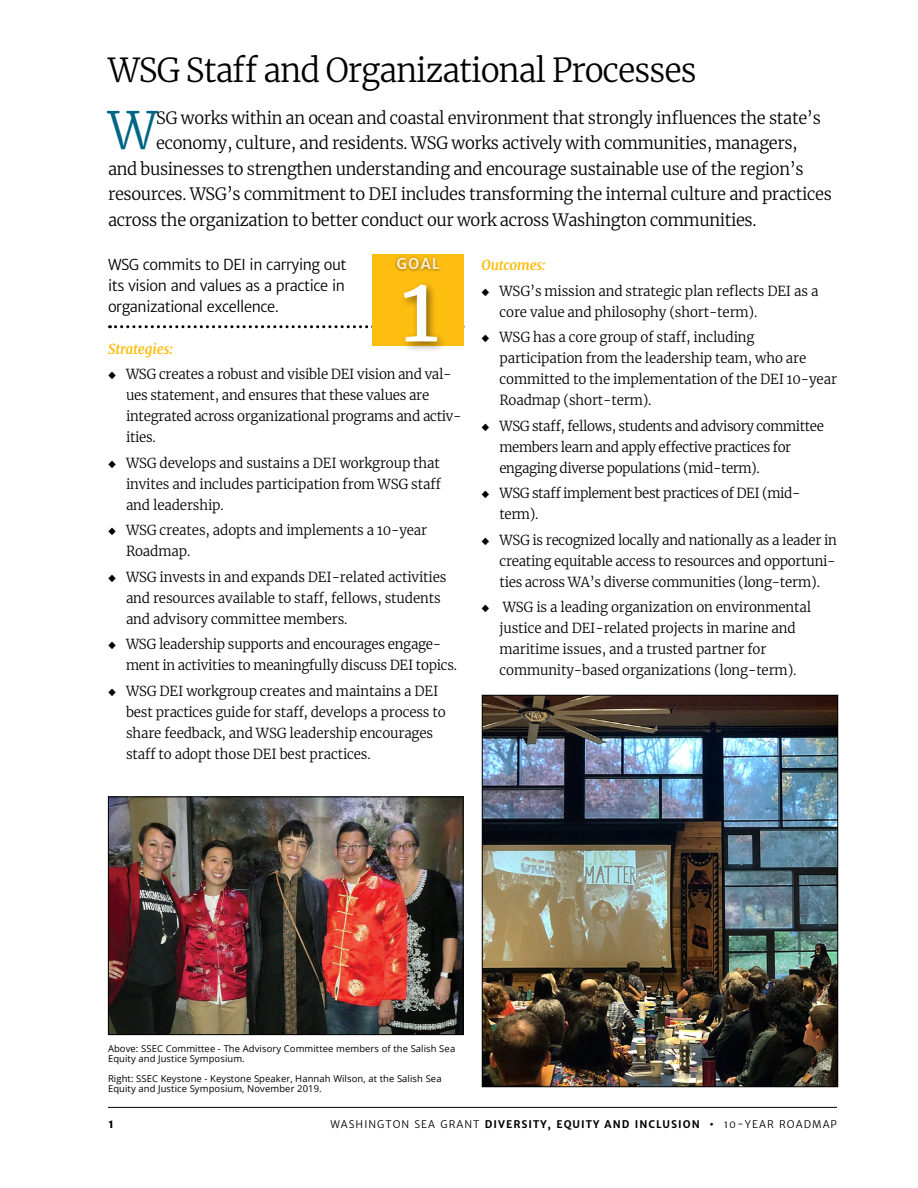
<style>
.page{position:relative;width:918px;height:1188px;background:#fff}
.page>*{position:absolute;margin:0;border:0;box-sizing:border-box;transform-origin:0 0}
.A_Body_2{font:90px "Merriweather";color:#fff}
.A_Intro{font:300 51.3px "Merriweather";color:#006585}
.A_Head_1{font:300 33px "Merriweather";letter-spacing:-.03em;color:#000}
.A_Intro-2{font:300 16.95px "Merriweather";letter-spacing:-.02em;color:#000}
.Paragraph_Style_9{font:15px/21px "Merriweather Sans";letter-spacing:-.03em;color:#000;text-align:justify}
.A_1_1_Head{font:700 15px "Merriweather Sans";color:#ffedcb}
.t1{font:300 13.8px/21px "Merriweather";letter-spacing:-.01em;color:#000}
.t2{font:300 13.8px/21px "Merriweather";letter-spacing:-.03em;color:#000}
.A_Body_2-2{font:italic 700 13.8px "Merriweather";letter-spacing:-.005em;color:#febe10}
.BoldItalicBody{font:italic 700 13.8px "Merriweather";letter-spacing:-.01em;color:#febe10}
.t3{font:700 12px "Merriweather Sans";color:#000}
.t4{font:10.5px "Merriweather Sans";letter-spacing:.1em;color:#000}
.t5{font:9.45px/10.5px "Open Sans";letter-spacing:.01em;color:#000}
.s1{font-weight:700}
</style>
<div class="page">
<img style="left:484px;top:697px;width:352px;height:388px">
<div style="left:482px;top:695px;width:356px;height:392px;border:1px solid #000"></div>
<img style="left:110px;top:798px;width:352px;height:235px">
<div style="left:108px;top:796px;width:356px;height:239px;border:1px solid #000"></div>
<hr style="left:108px;top:1107px;width:729px;height:1px;background:#000">
<svg style="left:110px;top:325px;width:263px;height:3px"></svg>
<div style="left:373px;top:255px;width:91px;height:91px;background:#febe10"></div>
<div style="left:400px;top:280px;width:48px;height:73px;background:#000;opacity:.5"></div>
<div style="left:394px;top:256px;width:48px;height:16px;background:#000;opacity:.49"></div>
<p class="A_Head_1" style="left:108px;top:47px;width:590px">WSG Staff and Organizational Processes</p>
<p class="A_Intro" style="left:108px;top:95px;width:51px">W</p>
<p class="A_Intro-2" style="left:156px;top:106px;width:666px">SG works within an ocean and coastal environment that strongly influences the state’s</p>
<p class="A_Intro-2" style="left:156px;top:131px;width:643px">economy, culture, and residents. WSG works actively with communities, managers,</p>
<p class="A_Intro-2" style="left:108px;top:157px;width:697px">and businesses to strengthen understanding and encourage sustainable use of the region’s</p>
<p class="A_Intro-2" style="left:108px;top:182px;width:726px">resources. WSG’s commitment to DEI includes transforming the internal culture and practices</p>
<p class="A_Intro-2" style="left:108px;top:208px;width:650px">across the organization to better conduct our work across Washington communities.</p>
<p class="Paragraph_Style_9" style="left:108px;top:254px;width:240px">WSG commits to DEI in carrying out its vision and values as a practice in organizational excellence.</p>
<p class="A_Body_2-2" style="left:108px;top:339px;width:67px">Strategies:</p>
<p class="t1" style="left:126px;top:363px;width:337px;text-indent:-18px">◆ WSG creates a robust and visible DEI vision and val&shy;ues statement, and ensures that these values are integrated across organizational programs and activ&shy;ities.</p>
<p class="t1" style="left:126px;top:452px;width:317px;text-align:justify;text-indent:-18px">◆ WSG develops and sustains a DEI workgroup that invites and includes participation from WSG staff and leadership.</p>
<p class="t1" style="left:126px;top:519px;width:303px;text-indent:-18px">◆ WSG creates, adopts and implements a 10-year<br>Roadmap.</p>
<p class="t1" style="left:126px;top:566px;width:322px;text-indent:-18px">◆ WSG invests in and expands DEI-related activities and resources available to staff, fellows, students and advisory committee members.</p>
<p class="t1" style="left:126px;top:633px;width:333px;text-indent:-18px">◆ WSG leadership supports and encourages engage&shy;ment in activities to meaningfully discuss DEI topics.</p>
<p class="t1" style="left:126px;top:680px;width:321px;text-indent:-18px">◆ WSG DEI workgroup creates and maintains a DEI best practices guide for staff, develops a process to share feedback, and WSG leadership encourages staff to adopt those DEI best practices.</p>
<p class="A_1_1_Head" style="left:397px;top:255px;width:45px">GOAL</p>
<p class="A_Body_2" style="left:400px;top:247px;width:40px">1</p>
<p class="BoldItalicBody" style="left:482px;top:256px;width:66px">Outcomes:</p>
<p class="t1" style="left:500px;top:280px;width:320px;text-indent:-18px">◆ WSG’s mission and strategic plan reflects DEI as a core value and philosophy (short-term).</p>
<p class="t1" style="left:500px;top:326px;width:339px;text-indent:-18px">◆ WSG has a core group of staff, including participation from the leadership team, who are committed to the implementation of the DEI 10-year Roadmap (short-term).</p>
<p class="t2" style="left:500px;top:415px;width:326px;text-indent:-18px">◆ WSG staff, fellows, students and advisory committee members learn and apply effective practices for engaging diverse populations (mid-term).</p>
<p class="t2" style="left:500px;top:482px;width:302px;text-indent:-18px">◆ WSG staff implement best practices of DEI (mid&shy;term).</p>
<p class="t1" style="left:500px;top:529px;width:339px;text-align:justify;text-indent:-18px">◆ WSG is recognized locally and nationally as a leader in creating equitable access to resources and opportuni&shy;ties across WA’s diverse communities (long-term).</p>
<p class="t1" style="left:500px;top:596px;width:313px;text-indent:-18px">◆ WSG is a leading organization on environmental justice and DEI-related projects in marine and maritime issues, and a trusted partner for community-based organizations (long-term).</p>
<p class="t5" style="left:108px;top:1043px;width:349px">Above: SSEC Committee - The Advisory Committee members of the Salish Sea<br>Equity and Justice Symposium.</p>
<p class="t5" style="left:108px;top:1073px;width:335px">Right: SSEC Keystone - Keystone Speaker, Hannah Wilson, at the Salish Sea<br>Equity and Justice Symposium, November 2019.</p>
<p class="t3" style="left:108px;top:1116px;width:7px">1</p>
<p class="t4" style="left:330px;top:1118px;width:508px">WASHINGTON SEA GRANT <span class="s1">DIVERSITY, EQUITY AND INCLUSION •</span> 10-YEAR ROADMAP</p>
</div>
